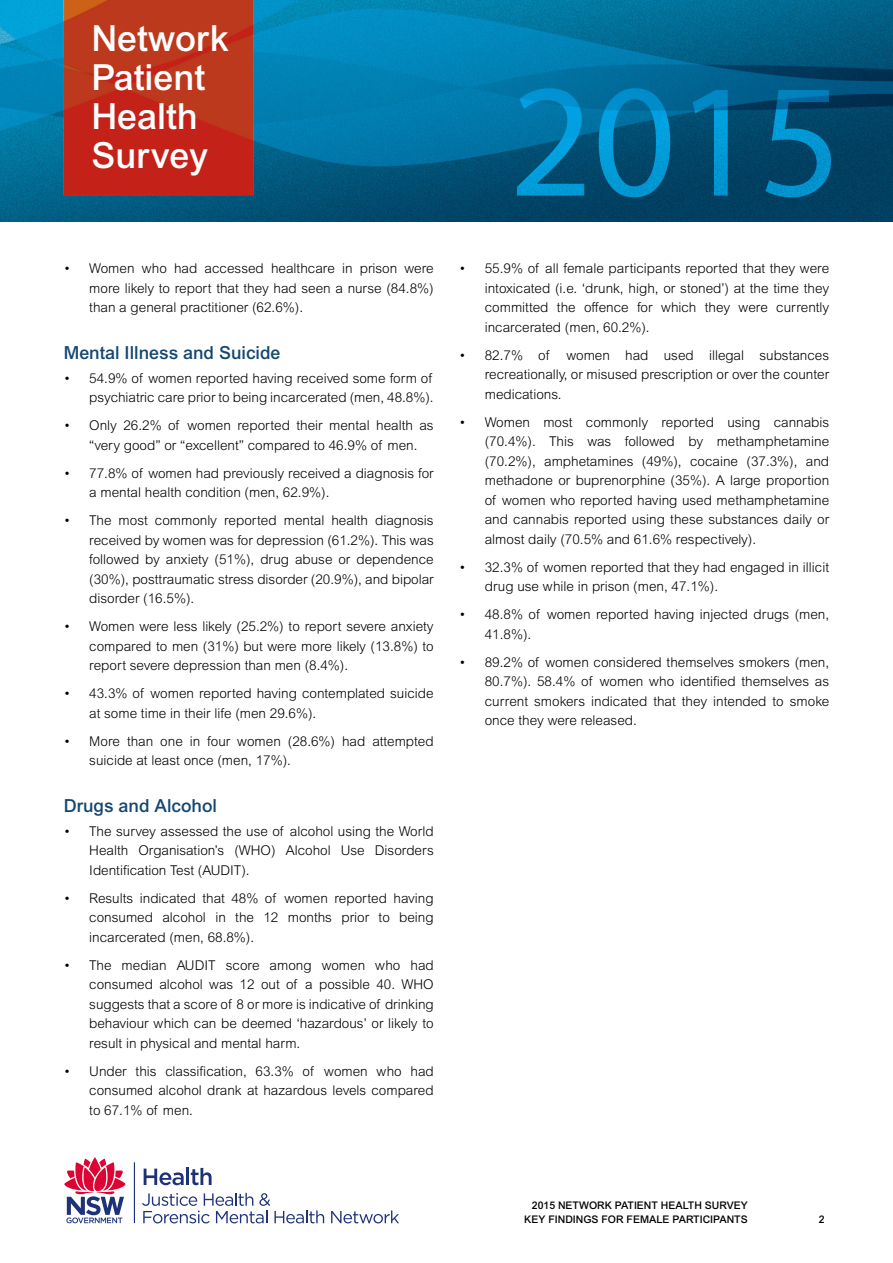
<style>
.page{position:relative;width:893px;height:1263px;background:#fff}
.page>*{position:absolute;margin:0;border:0;box-sizing:border-box;transform-origin:0 0}
.t1{font:500 36px/39px "Arial MT Pro";color:#fff}
.t2{font:500 18px "Arial MT Pro";color:#144672}
.t3{font:300 13.5px/19.5px "Arial MT Pro";color:#000;text-align:justify}
.t4{font:500 10.5px/14.5px "Arial MT Pro";color:#000;text-align:right}
</style>
<div class="page">
<img style="left:0;top:0;width:893px;height:221px">
<hr style="left:134px;top:1162px;width:1px;height:61px;background:#1d3278">
<svg style="left:64px;top:1157px;width:62px;height:66px"></svg>
<svg style="left:144px;top:1168px;width:40px;height:17px"></svg>
<hr style="left:186px;top:1168px;width:3px;height:17px;background:#1d3278">
<svg style="left:191px;top:1168px;width:21px;height:17px"></svg>
<svg style="left:142px;top:1193px;width:182px;height:30px"></svg>
<svg style="left:331px;top:1210px;width:68px;height:13px"></svg>
<h1 class="t1" style="left:91px;top:20px;width:139px">Network<br>Patient<br>Health<br>Survey</h1>
<p class="t3" style="left:89px;top:259px;width:346px;text-indent:-26px">• Women who had accessed healthcare in prison were more likely to report that they had seen a nurse (84.8%) than a general practitioner (62.6%).</p>
<h2 class="t2" style="left:64px;top:342px;width:218px">Mental I llness and Suicide</h2>
<p class="t3" style="left:64px;top:369px;width:371px;text-align:right">• 54.9% of women reported having received some form of psychiatric care prior to being incarcerated (men, 48.8%).</p>
<p class="t3" style="left:89px;top:416px;width:346px;text-indent:-26px">• Only 26.2% of women reported their mental health as “very good” or “excellent” compared to 46.9% of men.</p>
<p class="t3" style="left:89px;top:463px;width:346px;text-indent:-26px">• 77.8% of women had previously received a diagnosis for a mental health condition (men, 62.9%).</p>
<p class="t3" style="left:89px;top:511px;width:346px;text-indent:-26px">• The most commonly reported mental health diagnosis received by women was for depression (61.2%). This was followed by anxiety (51%), drug abuse or dependence (30%), posttraumatic stress disorder (20.9%), and bipolar disorder (16.5%).</p>
<p class="t3" style="left:89px;top:617px;width:346px;text-indent:-26px">• Women were less likely (25.2%) to report severe anxiety compared to men (31%) but were more likely (13.8%) to report severe depression than men (8.4%).</p>
<p class="t3" style="left:89px;top:684px;width:346px;text-indent:-26px">• 43.3% of women reported having contemplated suicide at some time in their life (men 29.6%).</p>
<p class="t3" style="left:89px;top:731px;width:346px;text-indent:-26px">• More than one in four women (28.6%) had attempted suicide at least once (men, 17%).</p>
<h2 class="t2" style="left:64px;top:795px;width:155px">Drugs and Alcohol</h2>
<p class="t3" style="left:89px;top:821px;width:346px;text-indent:-26px">• The survey assessed the use of alcohol using the World Health Organisation’s (WHO) Alcohol Use Disorders Identification Test (AUDIT).</p>
<p class="t3" style="left:89px;top:888px;width:346px;text-indent:-26px">• Results indicated that 48% of women reported having consumed alcohol in the 12 months prior to being incarcerated (men, 68.8%).</p>
<p class="t3" style="left:89px;top:955px;width:346px;text-indent:-26px">• The median AUDIT score among women who had consumed alcohol was 12 out of a possible 40. WHO suggests that a score of 8 or more is indicative of drinking behaviour which can be deemed ‘hazardous’ or likely to result in physical and mental harm.</p>
<p class="t3" style="left:89px;top:1061px;width:346px;text-indent:-26px">• Under this classification, 63.3% of women who had consumed alcohol drank at hazardous levels compared to 67.1% of men.</p>
<p class="t3" style="left:485px;top:259px;width:346px;text-indent:-26px">• 55.9% of all female participants reported that they were intoxicated (i.e. ‘drunk, high, or stoned’) at the time they committed the offence for which they were currently incarcerated (men, 60.2%).</p>
<p class="t3" style="left:485px;top:346px;width:346px;text-indent:-26px">• 82.7% of women had used illegal substances recreationally, or misused prescription or over the counter medications.</p>
<p class="t3" style="left:485px;top:413px;width:346px;text-indent:-26px">• Women most commonly reported using cannabis (70.4%). This was followed by methamphetamine (70.2%), amphetamines (49%), cocaine (37.3%), and methadone or buprenorphine (35%). A large proportion of women who reported having used methamphetamine and cannabis reported using these substances daily or almost daily (70.5% and 61.6% respectively).</p>
<p class="t3" style="left:485px;top:558px;width:346px;text-indent:-26px">• 32.3% of women reported that they had engaged in illicit drug use while in prison (men, 47.1%).</p>
<p class="t3" style="left:485px;top:605px;width:346px;text-indent:-26px">• 48.8% of women reported having injected drugs (men,<br>41.8%).</p>
<p class="t3" style="left:485px;top:653px;width:346px;text-indent:-26px">• 89.2% of women considered themselves smokers (men, 80.7%). 58.4% of women who identified themselves as current smokers indicated that they intended to smoke once they were released.</p>
<p class="t4" style="left:524px;top:1198px;width:225px">2015 Network Patient Health Survey<br>Key Findings for Female Participants</p>
<p class="t4" style="left:819px;top:1213px;width:7px">2</p>
</div>
